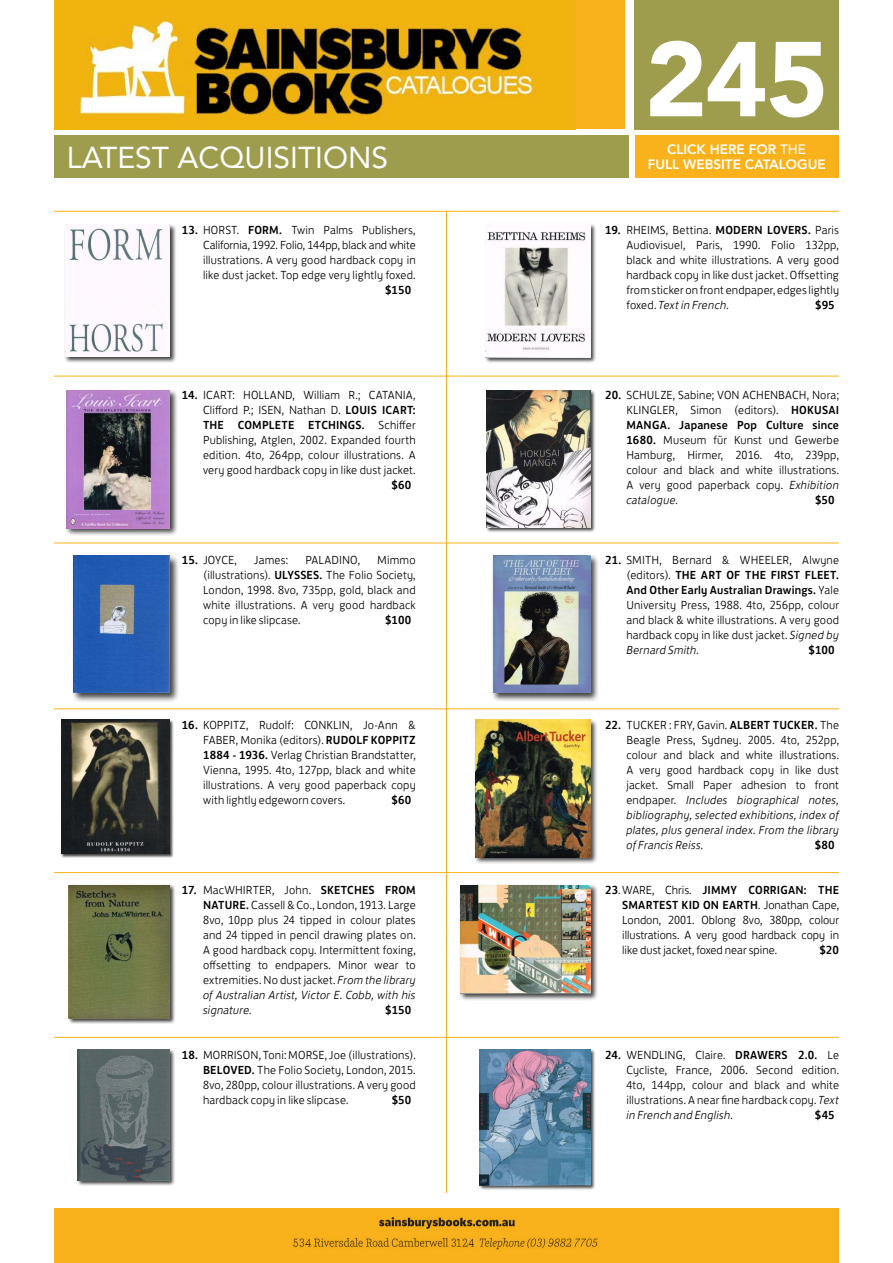
<style>
.page{position:relative;width:893px;height:1263px;background:#fff}
.page>*{position:absolute;margin:0;border:0;box-sizing:border-box;transform-origin:0 0}
.t1{font:900 105px "Avenir";color:#fff}
.t2{font:30px "Avenir";color:#fff}
.t3{font:800 13.5px/15px "Avenir";color:#fff;text-align:center}
.t4{font:300 12px/15px "FS Jack";letter-spacing:.015em;color:#000;text-align:justify}
.t5{font:500 12px "FS Jack";letter-spacing:.01em;color:#000}
.s1{font-weight:500}
.s2{font-style:italic}
</style>
<div class="page">
<div style="left:54px;top:1208px;width:785px;height:55px;background:#f9b21b"></div>
<img style="left:293px;top:1237px;width:305px;height:13px">
<div style="left:64px;top:223px;width:112px;height:140px;background:#000;opacity:.75"></div>
<img style="left:65px;top:225px;width:105px;height:132px">
<div style="left:484px;top:223px;width:112px;height:141px;background:#000;opacity:.75"></div>
<img style="left:485px;top:225px;width:106px;height:133px">
<div style="left:486px;top:390px;width:110px;height:142px;background:#000;opacity:.75"></div>
<img style="left:486px;top:391px;width:105px;height:136px">
<div style="left:65px;top:389px;width:113px;height:147px;background:#000;opacity:.75"></div>
<img style="left:67px;top:391px;width:103px;height:137px">
<div style="left:491px;top:554px;width:109px;height:148px;background:#000;opacity:.75"></div>
<img style="left:493px;top:556px;width:98px;height:137px">
<div style="left:71px;top:554px;width:109px;height:149px;background:#000;opacity:.75"></div>
<img style="left:73px;top:556px;width:97px;height:137px">
<div style="left:473px;top:718px;width:125px;height:147px;background:#000;opacity:.75"></div>
<img style="left:475px;top:720px;width:116px;height:137px">
<div style="left:60px;top:719px;width:114px;height:139px;background:#000;opacity:.75"></div>
<img style="left:61px;top:720px;width:109px;height:134px">
<div style="left:459px;top:884px;width:139px;height:117px;background:#000;opacity:.75"></div>
<img style="left:461px;top:885px;width:130px;height:109px">
<div style="left:68px;top:884px;width:108px;height:140px;background:#000;opacity:.75"></div>
<img style="left:69px;top:885px;width:101px;height:133px">
<div style="left:77px;top:1048px;width:99px;height:138px;background:#000;opacity:.75"></div>
<img style="left:78px;top:1049px;width:92px;height:131px">
<div style="left:479px;top:1049px;width:116px;height:141px;background:#000;opacity:.75"></div>
<img style="left:480px;top:1049px;width:111px;height:136px">
<img style="left:379px;top:1217px;width:136px;height:12px">
<div style="left:54px;top:135px;width:574px;height:43px;background:#9e9d4d"></div>
<div style="left:635px;top:135px;width:203px;height:43px;background:#f9b21b"></div>
<div style="left:635px;top:0;width:204px;height:129px;background:#9e9d4d"></div>
<div style="left:54px;top:0;width:570px;height:129px;background:#f9b21b"></div>
<img style="left:54px;top:0;width:521px;height:129px">
<hr style="left:54px;top:211px;width:785px;height:1px;background:#f9b21b">
<hr style="left:54px;top:376px;width:785px;height:1px;background:#f9b21b">
<hr style="left:54px;top:543px;width:785px;height:1px;background:#f9b21b">
<hr style="left:54px;top:708px;width:785px;height:1px;background:#f9b21b">
<hr style="left:54px;top:872px;width:785px;height:1px;background:#f9b21b">
<hr style="left:54px;top:1037px;width:785px;height:1px;background:#f9b21b">
<hr style="left:446px;top:211px;width:1px;height:982px;background:#f9b21b">
<h1 class="t1" style="left:645px;top:16px;width:185px">245</h1>
<h2 class="t2" style="left:67px;top:140px;width:323px">LATEST ACQUISITIONS</h2>
<p class="t3" style="left:648px;top:142px;width:180px">CLICK HERE FOR <span class="s1">THE<br></span>FULL WEBSITE CATALOGUE</p>
<p class="t4" style="left:203px;top:221px;width:214px;text-indent:-21px"><span class="s1">13.</span> HORST. <span class="s1">FORM.</span> Twin Palms Publishers, California, 1992. Folio, 144pp, black and white illustrations. A very good hardback copy in like dust jacket. Top edge very lightly foxed.</p>
<p class="t5" style="left:385px;top:280px;width:28px">$150</p>
<p class="t4" style="left:203px;top:386px;width:214px;text-indent:-21px"><span class="s1">14.</span> ICART: HOLLAND, William R.; CATANIA, Clifford P.; ISEN, Nathan D. <span class="s1">LOUIS ICART:<br>THE COMPLETE ETCHINGS.</span> Schiffer Publishing, Atglen, 2002. Expanded fourth edition. 4to, 264pp, colour illustrations. A very good hardback copy in like dust jacket.</p>
<p class="t5" style="left:391px;top:475px;width:21px">$60</p>
<p class="t4" style="left:203px;top:551px;width:214px;text-indent:174px">Mimmo (illustrations). <span class="s1">ULYSSES.</span> The Folio Society, London, 1998. 8vo, 735pp, gold, black and white illustrations. A very good hardback copy in like slipcase.</p>
<p class="t4" style="left:182px;top:551px;width:57px"><span class="s1">15.</span> JOYCE,</p>
<p class="t4" style="left:254px;top:551px;width:36px">James:</p>
<p class="t4" style="left:305px;top:551px;width:56px">PALADINO,</p>
<p class="t5" style="left:385px;top:610px;width:28px">$100</p>
<p class="t4" style="left:203px;top:716px;width:214px;text-indent:-21px"><span class="s1">16.</span> KOPPITZ, Rudolf: CONKLIN, Jo-Ann &amp; FABER, Monika (editors). <span class="s1">RUDOLF KOPPITZ 1884 - 1936.</span> Verlag Christian Brandstatter, Vienna, 1995. 4to, 127pp, black and white illustrations. A very good paperback copy with lightly edgeworn covers.</p>
<p class="t5" style="left:391px;top:790px;width:21px">$60</p>
<p class="t4" style="left:203px;top:881px;width:214px;text-indent:-21px"><span class="s1">17.</span> MacWHIRTER, John. <span class="s1">SKETCHES FROM NATURE.</span> Cassell &amp; Co., London, 1913. Large 8vo, 10pp plus 24 tipped in colour plates and 24 tipped in pencil drawing plates on.<br>A good hardback copy. Intermittent foxing, offsetting to endpapers. Minor wear to extremities. No dust jacket. <span class="s2">From the library of Australian Artist, Victor E. Cobb, with his signature.</span></p>
<p class="t5" style="left:385px;top:1000px;width:28px">$150</p>
<p class="t4" style="left:203px;top:1046px;width:214px;text-indent:-21px"><span class="s1">18.</span> MORRISON, Toni: MORSE, Joe (illustrations).<br><span class="s1">BELOVED.</span> The Folio Society, London, 2015.<br>8vo, 280pp, colour illustrations. A very good hardback copy in like slipcase.</p>
<p class="t5" style="left:392px;top:1090px;width:21px">$50</p>
<p class="t4" style="left:626px;top:221px;width:214px;text-indent:-21px"><span class="s1">19.</span> RHEIMS, Bettina. <span class="s1">MODERN LOVERS.</span> Paris Audiovisuel, Paris, 1990. Folio 132pp, black and white illustrations. A very good hardback copy in like dust jacket. Offsetting from sticker on front endpaper, edges lightly foxed. <span class="s2">Text in French.</span></p>
<p class="t5" style="left:815px;top:295px;width:21px">$95</p>
<p class="t4" style="left:626px;top:386px;width:214px;text-indent:-21px"><span class="s1">20.</span> SCHULZE, Sabine; VON ACHENBACH, Nora; KLINGLER, Simon (editors). <span class="s1">HOKUSAI MANGA. Japanese Pop Culture since 1680.</span> Museum für Kunst und Gewerbe Hamburg, Hirmer, 2016. 4to, 239pp, colour and black and white illustrations.<br>A very good paperback copy. <span class="s2">Exhibition catalogue.</span></p>
<p class="t5" style="left:815px;top:490px;width:21px">$50</p>
<p class="t4" style="left:626px;top:551px;width:214px;text-indent:-21px"><span class="s1">21.</span> SMITH, Bernard &amp; WHEELER, Alwyne (editors). <span class="s1">THE ART OF THE FIRST FLEET.<br>And Other Early Australian Drawings.</span> Yale University Press, 1988. 4to, 256pp, colour and black &amp; white illustrations. A very good hardback copy in like dust jacket. <span class="s2">Signed by Bernard Smith.</span></p>
<p class="t5" style="left:808px;top:640px;width:28px">$100</p>
<p class="t4" style="left:626px;top:716px;width:214px;text-indent:-21px"><span class="s1">22.</span> TUCKER : FRY, Gavin. <span class="s1">ALBERT TUCKER.</span> The Beagle Press, Sydney. 2005. 4to, 252pp, colour and black and white illustrations.<br>A very good hardback copy in like dust jacket. Small Paper adhesion to front endpaper. <span class="s2">Includes biographical notes, bibliography, selected exhibitions, index of plates, plus general index. From the library of Francis Reiss.</span></p>
<p class="t5" style="left:815px;top:835px;width:21px">$80</p>
<p class="t4" style="left:622px;top:881px;width:218px;text-indent:-17px"><span class="s1">23</span>.WARE, Chris. <span class="s1">JIMMY CORRIGAN: THE SMARTEST KID ON EARTH</span>. Jonathan Cape, London, 2001. Oblong 8vo, 380pp, colour illustrations. A very good hardback copy in like dust jacket, foxed near spine.</p>
<p class="t5" style="left:819px;top:940px;width:21px">$20</p>
<p class="t4" style="left:626px;top:1046px;width:214px;text-indent:-21px"><span class="s1">24.</span> WENDLING, Claire. <span class="s1">DRAWERS 2.0.</span> Le Cycliste, France, 2006. Second edition.<br>4to, 144pp, colour and black and white illustrations. A near fine hardback copy. <span class="s2">Text in French and English.</span></p>
<p class="t5" style="left:815px;top:1105px;width:21px">$45</p>
</div>
